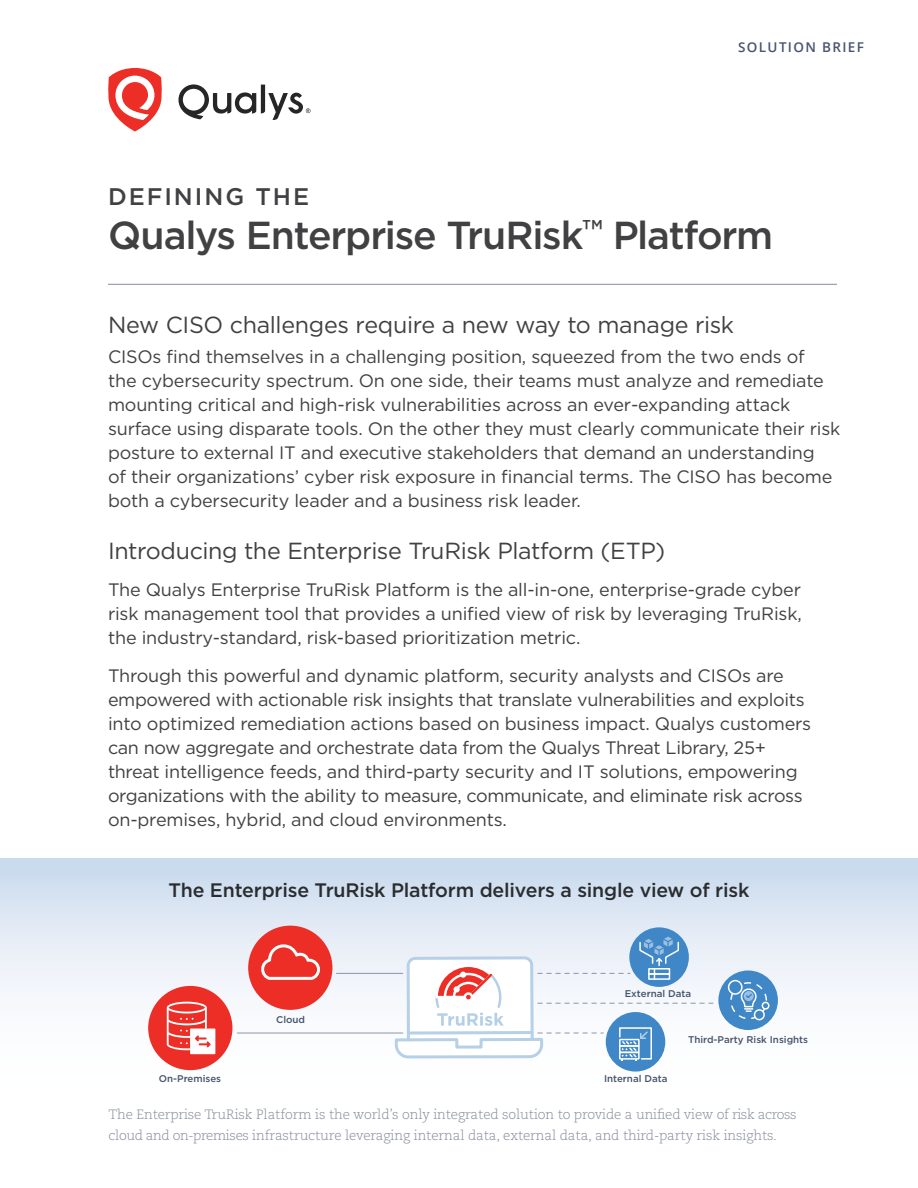
<style>
.page{position:relative;width:918px;height:1188px;background:#fff}
.page>*{position:absolute;margin:0;border:0;box-sizing:border-box;transform-origin:0 0}
.Title_line_below{font:500 39px "Gotham";letter-spacing:-.035em;color:#414042}
.Title_line_below-2{font:500 24px "Gotham";letter-spacing:.085em;color:#414042}
.Intro-Header-01{font:23.25px "Gotham";letter-spacing:-.015em;color:#414042}
.Body-Header-02_k{font:500 19.5px "Gotham";letter-spacing:-.01em;color:#2a2d2f}
.Intro-Body-01{font:18px/24px "Gotham";letter-spacing:-.015em;color:#414042;text-align:justify}
.Intro-Body-01_space{font:18px/24px "Gotham";letter-spacing:-.01em;color:#414042}
.Body{font:300 13.5px/21px "Caecilia LT Pro 45";letter-spacing:-.01em;color:#878d9a}
.Paper_Type{font:600 13.5px "Open Sans";letter-spacing:.1em;color:#47546c}
.t1{font:500 9.75px "Gotham";color:#44526b}
</style>
<div class="page">
<svg style="left:178px;top:84px;width:133px;height:36px"></svg>
<svg style="left:108px;top:68px;width:54px;height:64px"></svg>
<div style="left:0;top:858px;width:918px;height:330px;background:linear-gradient(to bottom,#d7e2f1,#fff)"></div>
<hr style="left:108px;top:284px;width:729px;height:1px;background:#878d9a">
<div style="left:629px;top:927px;width:60px;height:60px;background:#4087c7;border-radius:50%"></div>
<div style="left:248px;top:926px;width:84px;height:84px;background:#ec2e26;border-radius:50%"></div>
<div style="left:148px;top:986px;width:84px;height:84px;background:#ec2e26;border-radius:50%"></div>
<div style="left:606px;top:1012px;width:59px;height:60px;background:#4087c7;border-radius:50%"></div>
<div style="left:718px;top:971px;width:60px;height:59px;background:#4087c7;border-radius:50%"></div>
<svg style="left:261px;top:944px;width:60px;height:36px"></svg>
<svg style="left:167px;top:1002px;width:48px;height:52px"></svg>
<svg style="left:728px;top:980px;width:41px;height:41px"></svg>
<div style="left:729px;top:981px;width:13px;height:13px;background:#4087c7;border-radius:50%"></div>
<div style="left:728px;top:980px;width:15px;height:15px;border:2px solid #fff;border-radius:50%"></div>
<div style="left:762px;top:1002px;width:7px;height:7px;background:#4087c7;border-radius:50%"></div>
<div style="left:762px;top:1002px;width:8px;height:8px;border:2px solid #fff;border-radius:50%"></div>
<div style="left:755px;top:1010px;width:9px;height:10px;background:#4087c7;border-radius:50%"></div>
<div style="left:754px;top:1009px;width:11px;height:11px;border:2px solid #fff;border-radius:50%"></div>
<hr style="left:336px;top:973px;width:67px;height:1px;background:#44526b">
<svg style="left:393px;top:937px;width:320px;height:124px"></svg>
<hr style="left:237px;top:1033px;width:166px;height:1px;background:#44526b">
<p class="Paper_Type" style="left:738px;top:38px;width:127px">SOLUTION BRIEF</p>
<p class="Title_line_below-2" style="left:108px;top:181px;width:203px">DEFINING THE</p>
<p class="Title_line_below" style="left:108px;top:210px;width:667px">Qualys Enterprise TruRisk<sup>™</sup> Platform</p>
<p class="Intro-Header-01" style="left:108px;top:309px;width:628px">New CISO challenges require a new way to manage risk</p>
<p class="Intro-Body-01_space" style="left:108px;top:345px;width:734px">CISOs find themselves in a challenging position, squeezed from the two ends of<br>the cybersecurity spectrum. On one side, their teams must analyze and remediate mounting critical and high-risk vulnerabilities across an ever-expanding attack surface using disparate tools. On the other they must clearly communicate their risk posture to external IT and executive stakeholders that demand an understanding<br>of their organizations’ cyber risk exposure in financial terms. The CISO has become both a cybersecurity leader and a business risk leader.</p>
<p class="Intro-Header-01" style="left:108px;top:536px;width:559px">Introducing the Enterprise TruRisk Platform (ETP)</p>
<p class="Intro-Body-01" style="left:108px;top:578px;width:695px">The Qualys Enterprise TruRisk Platform is the all-in-one, enterprise-grade cyber risk management tool that provides a unified view of risk by leveraging TruRisk, the industry-standard, risk-based prioritization metric.</p>
<p class="Intro-Body-01" style="left:108px;top:663px;width:705px;text-align:left">Through this powerful and dynamic platform, security analysts and CISOs are empowered with actionable risk insights that translate vulnerabilities and exploits into optimized remediation actions based on business impact. Qualys customers can now aggregate and orchestrate data from the Qualys Threat Library, 25+ threat intelligence feeds, and third-party security and IT solutions, empowering organizations with the ability to measure, communicate, and eliminate risk across on-premises, hybrid, and cloud environments.</p>
<p class="Body-Header-02_k" style="left:169px;top:878px;width:582px">The Enterprise TruRisk Platform delivers a single view of risk</p>
<p class="t1" style="left:159px;top:1072px;width:64px">On-Premises</p>
<p class="t1" style="left:276px;top:1013px;width:30px">Cloud</p>
<p class="t1" style="left:625px;top:987px;width:68px">External Data</p>
<p class="t1" style="left:688px;top:1034px;width:121px">Third-Party Risk Insights</p>
<p class="t1" style="left:604px;top:1072px;width:65px">Internal Data</p>
<p class="Body" style="left:109px;top:1104px;width:690px">The Enterprise TruRisk Platform is the world’s only integrated solution to provide a unified view of risk across cloud and on-premises infrastructure leveraging internal data, external data, and third-party risk insights.</p>
</div>
